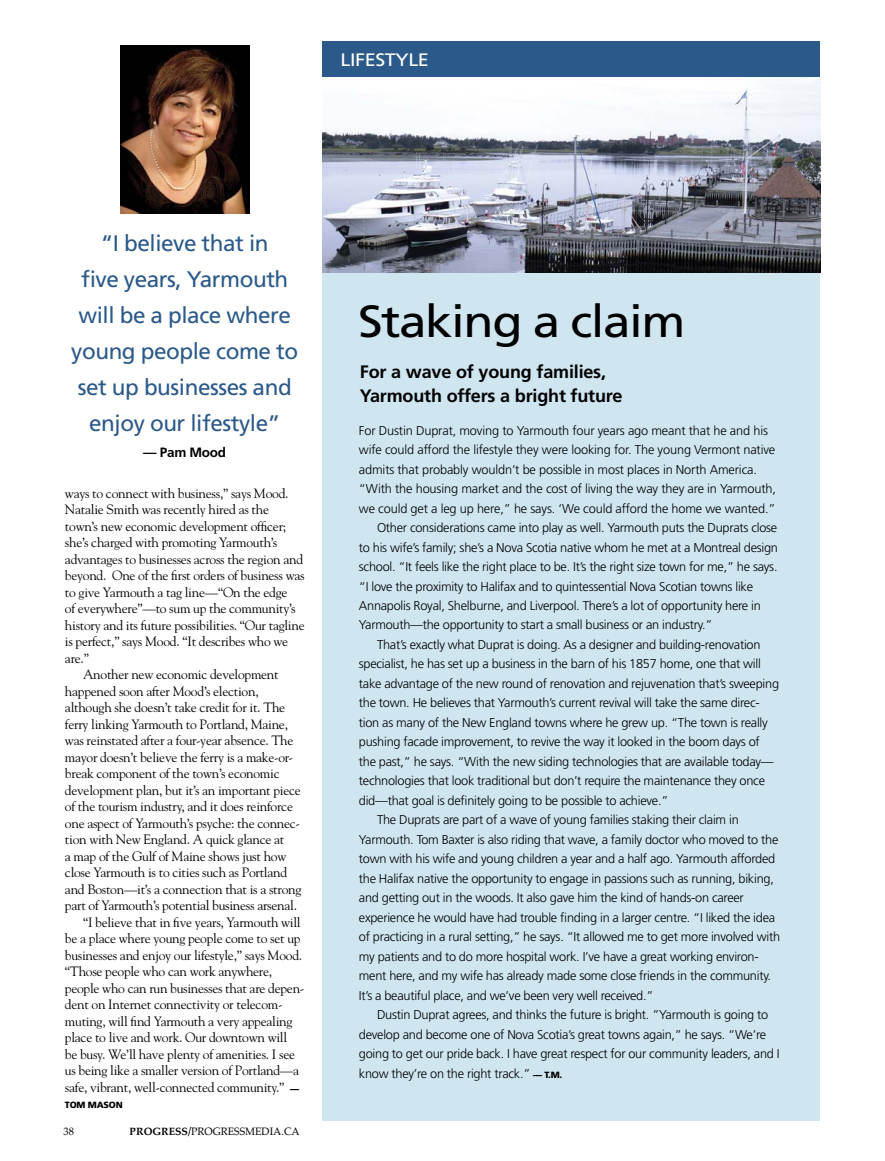
<style>
.page{position:relative;width:885px;height:1161px;background:#fff}
.page>*{position:absolute;margin:0;border:0;box-sizing:border-box;transform-origin:0 0}
.t1{font:45px "Frutiger";letter-spacing:-.03em;color:#000;scale:1.1 1}
.t2{font:22.5px/36px "Frutiger";letter-spacing:-.02em;color:#2b5989;text-align:center}
.t3{font:700 18px/24px "Frutiger";letter-spacing:-.01em;color:#000}
.t4{font:18px "Frutiger";letter-spacing:-.02em;color:#fff;scale:1.1 1}
.t5{font:13.5px "Goudy";letter-spacing:-.02em;color:#000}
.t6{font:700 13.5px "Frutiger";letter-spacing:-.02em;color:#000}
.t7{font:300 12.75px "Frutiger";letter-spacing:-.02em;color:#000}
.t8{font:10.5px "Palatino";color:#000}
.t9{font:900 9px "Frutiger";letter-spacing:-.02em;color:#000}
.s1{font-family:"Frutiger";font-weight:900;font-size:9px}
.s2{font-weight:700}
.s3{font-weight:900;font-size:9px}
</style>
<div class="page">
<div style="left:322px;top:50px;width:497px;height:1070px;background:#cfe5f0"></div>
<div style="left:322px;top:41px;width:497px;height:37px;background:#2b5989"></div>
<img style="left:121px;top:45px;width:128px;height:168px">
<img style="left:322px;top:78px;width:497px;height:195px">
<h3 class="t4" style="left:340px;top:49px;width:82px">lifestyle</h3>
<h2 class="t2" style="left:71px;top:225px;width:228px">“I believe that in<br>five years, Yarmouth will be a place where young people come to set up businesses and enjoy our lifestyle”</h2>
<p class="t6" style="left:143px;top:444px;width:84px">— Pam Mood</p>
<p class="t5" style="left:65px;top:485px;width:225px">ways to connect with business,” says Mood.</p>
<p class="t5" style="left:65px;top:501px;width:205px">Natalie Smith was recently hired as the</p>
<p class="t5" style="left:65px;top:518px;width:223px">town’s new economic development officer;</p>
<p class="t5" style="left:65px;top:534px;width:214px">she’s charged with promoting Yarmouth’s</p>
<p class="t5" style="left:65px;top:551px;width:239px">advantages to businesses across the region and</p>
<p class="t5" style="left:65px;top:567px;width:241px">beyond. One of the first orders of business was</p>
<p class="t5" style="left:65px;top:584px;width:224px">to give Yarmouth a tag line—“On the edge</p>
<p class="t5" style="left:65px;top:600px;width:232px">of everywhere”—to sum up the community’s</p>
<p class="t5" style="left:65px;top:617px;width:241px">history and its future possibilities. “Our tagline</p>
<p class="t5" style="left:65px;top:633px;width:225px">is perfect,” says Mood. “It describes who we</p>
<p class="t5" style="left:65px;top:650px;width:26px">are.”</p>
<p class="t5" style="left:83px;top:666px;width:197px">Another new economic development</p>
<p class="t5" style="left:65px;top:683px;width:195px">happened soon after Mood’s election,</p>
<p class="t5" style="left:65px;top:699px;width:222px">although she doesn’t take credit for it. The</p>
<p class="t5" style="left:65px;top:716px;width:224px">ferry linking Yarmouth to Portland, Maine,</p>
<p class="t5" style="left:65px;top:732px;width:230px">was reinstated after a four-year absence. The</p>
<p class="t5" style="left:65px;top:749px;width:229px">mayor doesn’t believe the ferry is a make-or-</p>
<p class="t5" style="left:65px;top:765px;width:216px">break component of the town’s economic</p>
<p class="t5" style="left:65px;top:782px;width:237px">development plan, but it’s an important piece</p>
<p class="t5" style="left:65px;top:798px;width:229px">of the tourism industry, and it does reinforce</p>
<p class="t5" style="left:65px;top:815px;width:236px">one aspect of Yarmouth’s psyche: the connec-</p>
<p class="t5" style="left:65px;top:831px;width:221px">tion with New England. A quick glance at</p>
<p class="t5" style="left:65px;top:848px;width:223px">a map of the Gulf of Maine shows just how</p>
<p class="t5" style="left:65px;top:864px;width:224px">close Yarmouth is to cities such as Portland</p>
<p class="t5" style="left:65px;top:881px;width:238px">and Boston—it’s a connection that is a strong</p>
<p class="t5" style="left:65px;top:897px;width:233px">part of Yarmouth’s potential business arsenal.</p>
<p class="t5" style="left:83px;top:914px;width:219px">“I believe that in five years, Yarmouth will</p>
<p class="t5" style="left:65px;top:930px;width:237px">be a place where young people come to set up</p>
<p class="t5" style="left:65px;top:947px;width:239px">businesses and enjoy our lifestyle,” says Mood.</p>
<p class="t5" style="left:65px;top:963px;width:209px">“Those people who can work anywhere,</p>
<p class="t5" style="left:65px;top:980px;width:241px">people who can run businesses that are depen-</p>
<p class="t5" style="left:65px;top:996px;width:219px">dent on Internet connectivity or telecom-</p>
<p class="t5" style="left:65px;top:1013px;width:229px">muting, will find Yarmouth a very appealing</p>
<p class="t5" style="left:65px;top:1029px;width:224px">place to live and work. Our downtown will</p>
<p class="t5" style="left:65px;top:1046px;width:231px">be busy. We’ll have plenty of amenities. I see</p>
<p class="t5" style="left:65px;top:1062px;width:236px">us being like a smaller version of Portland—a</p>
<p class="t5" style="left:65px;top:1079px;width:236px">safe, vibrant, well-connected community.” <span class="s1">—</span></p>
<p class="t9" style="left:65px;top:1100px;width:59px">TOM MASON</p>
<p class="t8" style="left:63px;top:1122px;width:12px">38</p>
<p class="t8" style="left:130px;top:1122px;width:171px"><span class="s2">PROGRESS/</span>PROGRESSMEDIA.CA</p>
<h1 class="t1" style="left:358px;top:295px;width:299px">Staking a claim</h1>
<h3 class="t3" style="left:360px;top:360px;width:264px">For a wave of young families,<br>Yarmouth offers a bright future</h3>
<p class="t7" style="left:359px;top:423px;width:410px">For Dustin Duprat, moving to Yarmouth four years ago meant that he and his</p>
<p class="t7" style="left:359px;top:442px;width:418px">wife could afford the lifestyle they were looking for. The young Vermont native</p>
<p class="t7" style="left:359px;top:462px;width:399px">admits that probably wouldn’t be possible in most places in North America.</p>
<p class="t7" style="left:359px;top:481px;width:418px">“With the housing market and the cost of living the way they are in Yarmouth,</p>
<p class="t7" style="left:359px;top:501px;width:418px">we could get a leg up here,” he says. ‘We could afford the home we wanted.”</p>
<p class="t7" style="left:377px;top:520px;width:401px">Other considerations came into play as well. Yarmouth puts the Duprats close</p>
<p class="t7" style="left:359px;top:540px;width:420px">to his wife’s family; she’s a Nova Scotia native whom he met at a Montreal design</p>
<p class="t7" style="left:359px;top:559px;width:420px">school. “It feels like the right place to be. It’s the right size town for me,” he says.</p>
<p class="t7" style="left:359px;top:579px;width:395px">“I love the proximity to Halifax and to quintessential Nova Scotian towns like</p>
<p class="t7" style="left:359px;top:598px;width:403px">Annapolis Royal, Shelburne, and Liverpool. There’s a lot of opportunity here in</p>
<p class="t7" style="left:359px;top:618px;width:355px">Yarmouth—the opportunity to start a small business or an industry.”</p>
<p class="t7" style="left:377px;top:637px;width:385px">That’s exactly what Duprat is doing. As a designer and building-renovation</p>
<p class="t7" style="left:359px;top:657px;width:403px">specialist, he has set up a business in the barn of his 1857 home, one that will</p>
<p class="t7" style="left:359px;top:676px;width:421px">take advantage of the new round of renovation and rejuvenation that’s sweeping</p>
<p class="t7" style="left:359px;top:696px;width:402px">the town. He believes that Yarmouth’s current revival will take the same direc-</p>
<p class="t7" style="left:359px;top:715px;width:410px">tion as many of the New England towns where he grew up. “The town is really</p>
<p class="t7" style="left:359px;top:735px;width:402px">pushing facade improvement, to revive the way it looked in the boom days of</p>
<p class="t7" style="left:359px;top:754px;width:416px">the past,” he says. “With the new siding technologies that are available today—</p>
<p class="t7" style="left:359px;top:774px;width:407px">technologies that look traditional but don’t require the maintenance they once</p>
<p class="t7" style="left:359px;top:793px;width:311px">did—that goal is definitely going to be possible to achieve.”</p>
<p class="t7" style="left:377px;top:813px;width:363px">The Duprats are part of a wave of young families staking their claim in</p>
<p class="t7" style="left:359px;top:832px;width:421px">Yarmouth. Tom Baxter is also riding that wave, a family doctor who moved to the</p>
<p class="t7" style="left:359px;top:852px;width:417px">town with his wife and young children a year and a half ago. Yarmouth afforded</p>
<p class="t7" style="left:359px;top:871px;width:416px">the Halifax native the opportunity to engage in passions such as running, biking,</p>
<p class="t7" style="left:359px;top:891px;width:386px">and getting out in the woods. It also gave him the kind of hands-on career</p>
<p class="t7" style="left:359px;top:910px;width:417px">experience he would have had trouble finding in a larger centre. “I liked the idea</p>
<p class="t7" style="left:359px;top:930px;width:422px">of practicing in a rural setting,” he says. “It allowed me to get more involved with</p>
<p class="t7" style="left:359px;top:949px;width:401px">my patients and to do more hospital work. I’ve have a great working environ-</p>
<p class="t7" style="left:359px;top:969px;width:413px">ment here, and my wife has already made some close friends in the community.</p>
<p class="t7" style="left:359px;top:988px;width:296px">It’s a beautiful place, and we’ve been very well received.”</p>
<p class="t7" style="left:377px;top:1008px;width:392px">Dustin Duprat agrees, and thinks the future is bright. ”Yarmouth is going to</p>
<p class="t7" style="left:359px;top:1027px;width:408px">develop and become one of Nova Scotia’s great towns again,” he says. “We’re</p>
<p class="t7" style="left:359px;top:1047px;width:422px">going to get our pride back. I have great respect for our community leaders, and I</p>
<p class="t7" style="left:359px;top:1066px;width:205px">know they’re on the right track.” <span class="s3">— T.M.</span></p>
</div>
